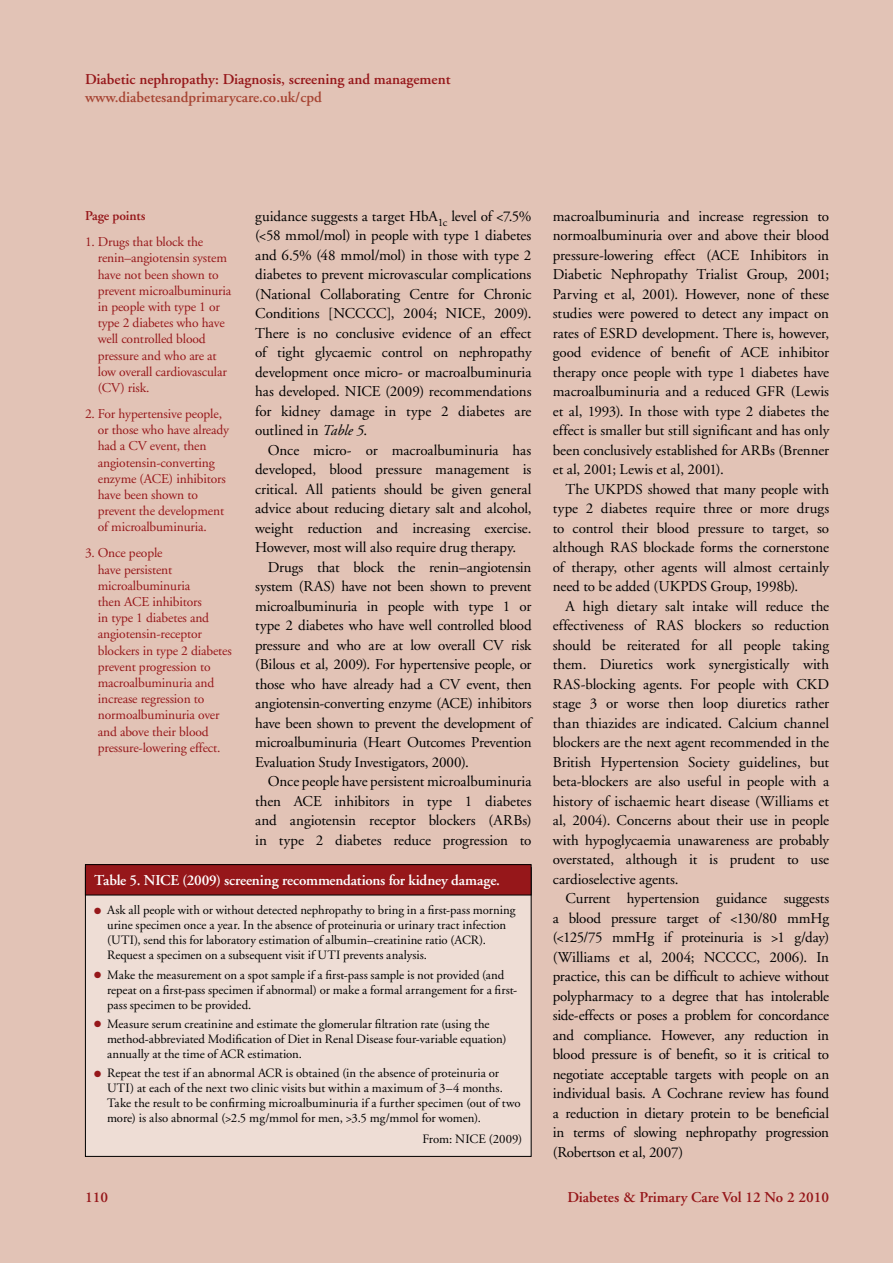
<style>
.page{position:relative;width:893px;height:1263px;background:#e2c3b6}
.page>*{position:absolute;margin:0;border:0;box-sizing:border-box;transform-origin:0 0}
.t1{font:15px/19.5px "Adobe Garamond";letter-spacing:-.01em;color:#000;text-align:justify}
.t2{font:600 15px "Adobe Garamond";color:#96171a}
.t3{font:600 15px "Adobe Garamond";letter-spacing:-.01em;color:#fff}
.t4{font:600 15px "Adobe Garamond";color:#a74534}
.t5{font:14.85px/19.5px "Adobe Garamond";color:#000;text-align:justify}
.t6{font:13.5px/16.2px "Adobe Garamond";letter-spacing:-.01em;color:#96171a}
.t7{font:600 13.5px "Adobe Garamond";letter-spacing:-.01em;color:#96171a}
.t8{font:12.75px/15px "Adobe Garamond";color:#000}
.s1{font-style:italic}
.s2{color:#96171a}
.s3{font-size:14.85px}
</style>
<div class="page">
<div style="left:85px;top:867px;width:446px;height:289px;background:#eeddd5"></div>
<div style="left:85px;top:865px;width:446px;height:30px;background:#96171a"></div>
<div style="left:85px;top:864px;width:446px;height:31px;border:1px solid #000"></div>
<p class="t2" style="left:85px;top:71px;width:367px">Diabetic nephropathy: Diagnosis, screening and management</p>
<p class="t4" style="left:85px;top:89px;width:238px">www.diabetesandprimarycare.co.uk/cpd</p>
<p class="t7" style="left:85px;top:208px;width:62px">Page points</p>
<p class="t6" style="left:98px;top:234px;width:135px;text-indent:-13px">1. Drugs that block the renin–angiotensin system have not been shown to prevent microalbuminuria in people with type 1 or type 2 diabetes who have well controlled blood pressure and who are at low overall cardiovascular (CV) risk.</p>
<p class="t6" style="left:98px;top:406px;width:133px;text-indent:-13px">2. For hypertensive people, or those who have already had a CV event, then angiotensin-converting enzyme (ACE) inhibitors have been shown to prevent the development of microalbuminuria.</p>
<p class="t6" style="left:98px;top:545px;width:136px;text-indent:-13px">3. Once people<br>have persistent microalbuminuria<br>then ACE inhibitors<br>in type 1 diabetes and angiotensin-receptor blockers in type 2 diabetes prevent progression to macroalbuminuria and increase regression to normoalbuminuria over and above their blood pressure-lowering effect.</p>
<p class="t1" style="left:255px;top:207px;width:278px">guidance suggests a target HbA<sub>1c</sub> level of &lt;7.5% (&lt;58 mmol/mol) in people with type 1 diabetes and 6.5% (48 mmol/mol) in those with type 2 diabetes to prevent microvascular complications (National Collaborating Centre for Chronic Conditions [NCCCC], 2004; NICE, 2009).<br>There is no conclusive evidence of an effect of tight glycaemic control on nephropathy development once micro- or macroalbuminuria has developed. NICE (2009) recommendations for kidney damage in type 2 diabetes are outlined in <span class="s1">Table 5</span>.</p>
<p class="t1" style="left:255px;top:441px;width:278px;text-indent:13px">Once micro- or macroalbuminuria has developed, blood pressure management is critical. All patients should be given general advice about reducing dietary salt and alcohol, weight reduction and increasing exercise.<br>However, most will also require drug therapy.</p>
<p class="t1" style="left:255px;top:558px;width:278px;text-indent:13px">Drugs that block the renin–angiotensin system (RAS) have not been shown to prevent microalbuminuria in people with type 1 or type 2 diabetes who have well controlled blood pressure and who are at low overall CV risk (Bilous et al, 2009). For hypertensive people, or those who have already had a CV event, then angiotensin-converting enzyme (ACE) inhibitors have been shown to prevent the development of microalbuminuria (Heart Outcomes Prevention Evaluation Study Investigators, 2000).</p>
<p class="t1" style="left:255px;top:772px;width:278px;text-indent:13px">Once people have persistent microalbuminuria then ACE inhibitors in type 1 diabetes and angiotensin receptor blockers (ARBs) in type 2 diabetes reduce progression to</p>
<p class="t3" style="left:94px;top:872px;width:407px">Table 5. NICE (2009) screening recommendations for kidney damage.</p>
<p class="t8" style="left:107px;top:903px;width:410px;text-indent:-13px"><span class="s2">●</span> Ask all people with or without detected nephropathy to bring in a first-pass morning urine specimen once a year. In the absence of proteinuria or urinary tract infection (UTI), send this for laboratory estimation of albumin–creatinine ratio (ACR).<br>Request a specimen on a subsequent visit if UTI prevents analysis.</p>
<p class="t8" style="left:107px;top:967px;width:412px;text-indent:-13px"><span class="s2">●</span> Make the measurement on a spot sample if a first-pass sample is not provided (and repeat on a first-pass specimen if abnormal) or make a formal arrangement for a first&shy;pass specimen to be provided.</p>
<p class="t8" style="left:107px;top:1016px;width:401px;text-indent:-13px"><span class="s2">●</span> Measure serum creatinine and estimate the glomerular filtration rate (using the method-abbreviated Modification of Diet in Renal Disease four-variable equation) annually at the time of ACR estimation.</p>
<p class="t8" style="left:107px;top:1066px;width:415px;text-indent:-13px"><span class="s2">●</span> Repeat the test if an abnormal ACR is obtained (in the absence of proteinuria or UTI) at each of the next two clinic visits but within a maximum of 3–4 months.<br>Take the result to be confirming microalbuminuria if a further specimen (out of two more) is also abnormal (&gt;2.5 mg/mmol for men, &gt;3.5 mg/mmol for women).</p>
<p class="t8" style="left:422px;top:1132px;width:101px">From: NICE (2009)</p>
<p class="t1" style="left:553px;top:207px;width:278px">macroalbuminuria and increase regression to normoalbuminuria over and above their blood pressure-lowering effect (ACE Inhibitors in Diabetic Nephropathy Trialist Group, 2001; Parving et al, 2001). However, none of these studies were powered to detect any impact on rates of ESRD development. <span class="s3">There is, however,</span></p>
<p class="t5" style="left:553px;top:343px;width:278px">good evidence of benefit of ACE inhibitor therapy once people with type 1 diabetes have macroalbuminuria and a reduced GFR (Lewis et al, 1993). In those with type 2 diabetes the effect is smaller but still significant and has only been conclusively established for ARBs (Brenner et al, 2001; Lewis et al, 2001).</p>
<p class="t1" style="left:553px;top:480px;width:278px;text-indent:13px">The UKPDS showed that many people with type 2 diabetes require three or more drugs to control their blood pressure to target, so although RAS blockade forms the cornerstone of therapy, other agents will almost certainly need to be added (UKPDS Group, 1998b).</p>
<p class="t1" style="left:553px;top:597px;width:278px;text-indent:13px">A high dietary salt intake will reduce the effectiveness of RAS blockers so reduction should be reiterated for all people taking them. Diuretics work synergistically with RAS-blocking agents. For people with CKD stage 3 or worse then loop diuretics rather than thiazides are indicated. Calcium channel blockers are the next agent recommended in the British Hypertension Society guidelines, but beta-blockers are also useful in people with a history of ischaemic heart disease (Williams et al, 2004). Concerns about their use in people with hypoglycaemia unawareness are probably overstated, although it is prudent to use cardioselective agents.</p>
<p class="t1" style="left:553px;top:889px;width:278px;text-indent:13px">Current hypertension guidance suggests a blood pressure target of &lt;130/80 mmHg (&lt;125/75 mmHg if proteinuria is &gt;1 g/day) (Williams et al, 2004; NCCCC, 2006). In practice, this can be difficult to achieve without polypharmacy to a degree that has intolerable side-effects or poses a problem for concordance and compliance. However, any reduction in blood pressure is of benefit, so it is critical to negotiate acceptable targets with people on an individual basis. A Cochrane review has found a reduction in dietary protein to be beneficial in terms of slowing nephropathy progression (Robertson et al, 2007)</p>
<p class="t2" style="left:85px;top:1189px;width:24px">110</p>
<p class="t2" style="left:567px;top:1189px;width:263px">Diabetes &amp; Primary Care Vol 12 No 2 2010</p>
</div>
